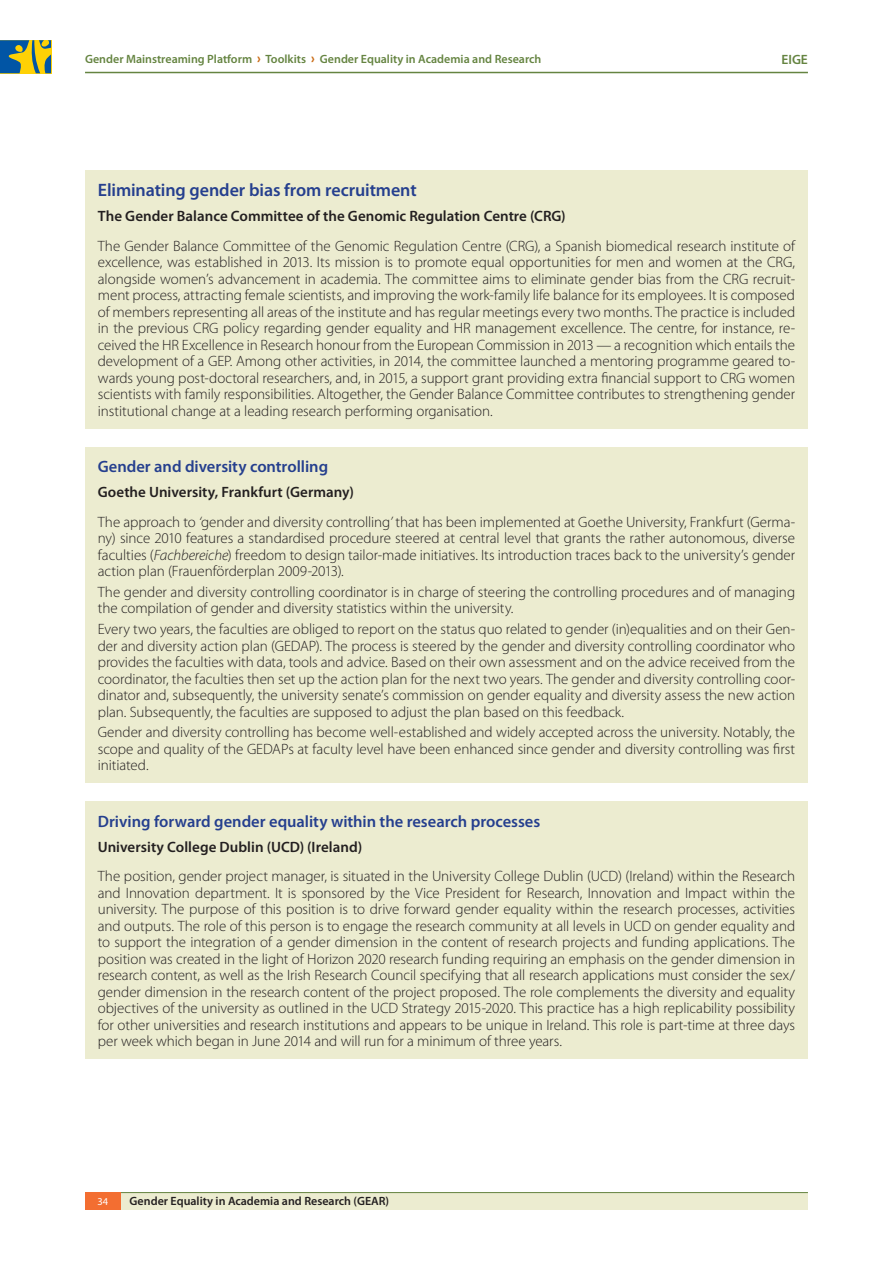
<style>
.page{position:relative;width:893px;height:1263px;background:#fff}
.page>*{position:absolute;margin:0;border:0;box-sizing:border-box;transform-origin:0 0}
.title_3{font:600 18px "Myriad Pro";letter-spacing:-.005em;color:#253f8e}
.Box_title{font:600 16.5px "Myriad Pro";color:#253f8e}
.box_text{font:300 15px/16.5px "Myriad Pro";letter-spacing:-.005em;color:#231f20;text-align:justify}
.Body_text{font:600 15px "Myriad Pro";color:#231f20}
.Box_subtitle{font:600 15px "Myriad Pro";letter-spacing:.005em;color:#231f20}
.t1{font:600 13.5px "Myriad Pro";color:#658441}
.t2{font:600 12px "Myriad Pro";color:#658441}
.t3{font:600 12px "Myriad Pro";color:#231f20}
.t4{font:10.5px "Myriad Pro";color:#fff}
.s1{font-weight:900;font-size:14.1px;color:#ca6c17}
.s2{font-style:italic}
</style>
<div class="page">
<hr style="left:85px;top:72px;width:723px;height:1px;background:#658441">
<svg style="left:0;top:40px;width:51px;height:33px;background:#778e5a"></svg>
<div style="left:113px;top:1192px;width:695px;height:18px;background:#ececd0"></div>
<hr style="left:120px;top:1192px;width:688px;height:1px;background:#658441">
<div style="left:85px;top:1192px;width:36px;height:18px;background:#f36e31"></div>
<div style="left:85px;top:170px;width:723px;height:258px;background:#ececd0"></div>
<div style="left:85px;top:447px;width:723px;height:336px;background:#ececd0"></div>
<div style="left:85px;top:802px;width:723px;height:257px;background:#ececd0"></div>
<p class="t2" style="left:85px;top:52px;width:458px">Gender Mainstreaming Platform <span class="s1">›</span> Toolkits <span class="s1">›</span> Gender Equality in Academia and Research</p>
<p class="t1" style="left:781px;top:52px;width:28px">EIGE</p>
<p class="title_3" style="left:98px;top:180px;width:320px">Eliminating gender bias from recruitment</p>
<p class="Body_text" style="left:98px;top:208px;width:469px">The Gender Balance Committee of the Genomic Regulation Centre (CRG)</p>
<p class="box_text" style="left:98px;top:238px;width:699px">The Gender Balance Committee of the Genomic Regulation Centre (CRG), a Spanish biomedical research institute of excellence, was established in 2013. Its mission is to promote equal opportunities for men and women at the CRG, alongside women’s advancement in academia. The committee aims to eliminate gender bias from the CRG recruit&shy;ment process, attracting female scientists, and improving the work-family life balance for its employees. It is composed of members representing all areas of the institute and has regular meetings every two months. The practice is included in the previous CRG policy regarding gender equality and HR management excellence. The centre, for instance, re&shy;ceived the HR Excellence in Research honour from the European Commission in 2013 — a recognition which entails the development of a GEP. Among other activities, in 2014, the committee launched a mentoring programme geared to&shy;wards young post-doctoral researchers, and, in 2015, a support grant providing extra financial support to CRG women scientists with family responsibilities. Altogether, the Gender Balance Committee contributes to strengthening gender institutional change at a leading research performing organisation.</p>
<p class="Box_title" style="left:98px;top:458px;width:232px">Gender and diversity controlling</p>
<p class="Body_text" style="left:98px;top:484px;width:258px">Goethe University, Frankfurt (Germany)</p>
<p class="box_text" style="left:98px;top:513px;width:699px">The approach to <span class="s2">‘</span>gender and diversity controlling<span class="s2">’</span> that has been implemented at Goethe University, Frankfurt (Germa&shy;ny) since 2010 features a standardised procedure steered at central level that grants the rather autonomous, diverse faculties (<span class="s2">Fachbereiche</span>) freedom to design tailor-made initiatives. Its introduction traces back to the university’s gender action plan (Frauenförderplan 2009-2013).</p>
<p class="box_text" style="left:98px;top:584px;width:699px">The gender and diversity controlling coordinator is in charge of steering the controlling procedures and of managing the compilation of gender and diversity statistics within the university.</p>
<p class="box_text" style="left:98px;top:621px;width:699px">Every two years, the faculties are obliged to report on the status quo related to gender (in)equalities and on their Gen&shy;der and diversity action plan (GEDAP). The process is steered by the gender and diversity controlling coordinator who provides the faculties with data, tools and advice. Based on their own assessment and on the advice received from the coordinator, the faculties then set up the action plan for the next two years. The gender and diversity controlling coor&shy;dinator and, subsequently, the university senate’s commission on gender equality and diversity assess the new action plan. Subsequently, the faculties are supposed to adjust the plan based on this feedback.</p>
<p class="box_text" style="left:98px;top:724px;width:699px">Gender and diversity controlling has become well-established and widely accepted across the university. Notably, the scope and quality of the GEDAPs at faculty level have been enhanced since gender and diversity controlling was first initiated.</p>
<p class="Box_title" style="left:98px;top:812px;width:444px">Driving forward gender equality within the research processes</p>
<p class="Box_subtitle" style="left:98px;top:839px;width:266px">University College Dublin (UCD) (Ireland)</p>
<p class="box_text" style="left:98px;top:868px;width:699px">The position, gender project manager, is situated in the University College Dublin (UCD) (Ireland) within the Research and Innovation department. It is sponsored by the Vice President for Research, Innovation and Impact within the university. The purpose of this position is to drive forward gender equality within the research processes, activities and outputs. The role of this person is to engage the research community at all levels in UCD on gender equality and to support the integration of a gender dimension in the content of research projects and funding applications. The position was created in the light of Horizon 2020 research funding requiring an emphasis on the gender dimension in research content, as well as the Irish Research Council specifying that all research applications must consider the sex/ gender dimension in the research content of the project proposed. The role complements the diversity and equality objectives of the university as outlined in the UCD Strategy 2015-2020. This practice has a high replicability possibility for other universities and research institutions and appears to be unique in Ireland. This role is part-time at three days per week which began in June 2014 and will run for a minimum of three years.</p>
<p class="t4" style="left:97px;top:1195px;width:12px">34</p>
<p class="t3" style="left:130px;top:1194px;width:261px">Gender Equality in Academia and Research (GEAR)</p>
</div>
